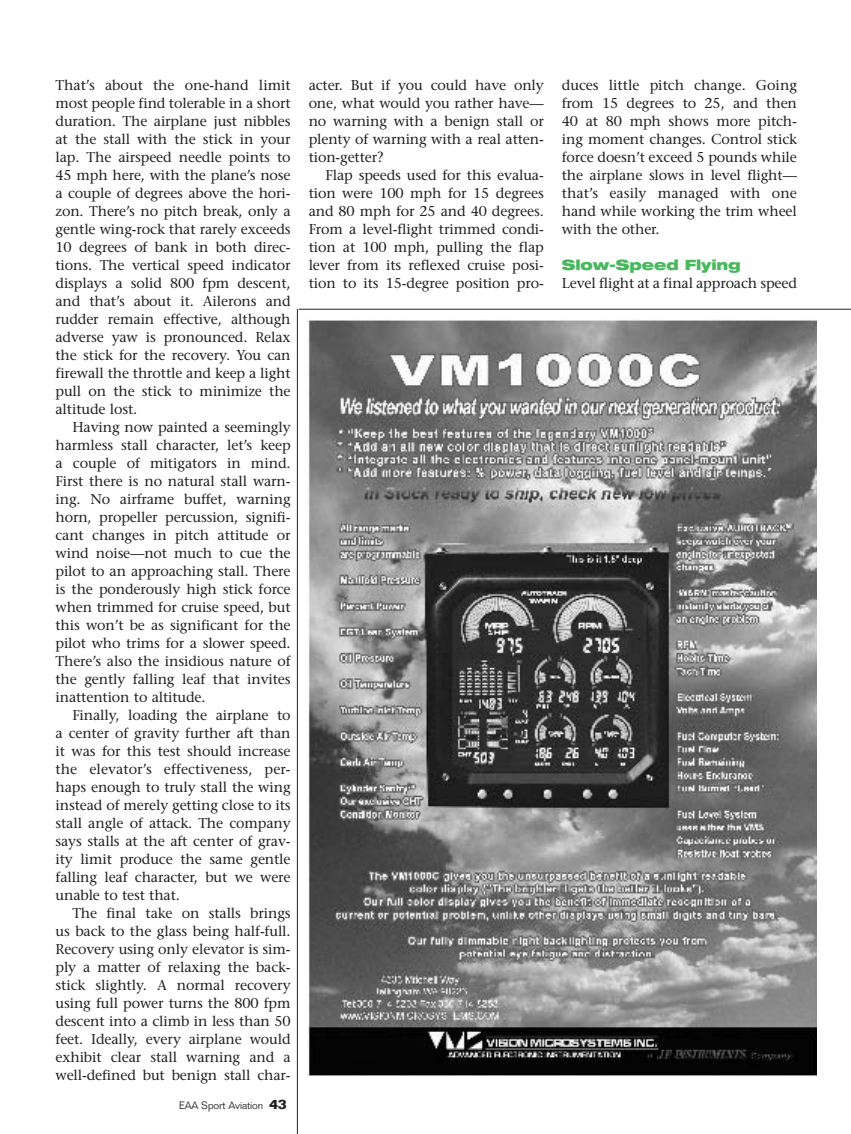
<style>
.page{position:relative;width:851px;height:1134px;background:#fff}
.page>*{position:absolute;margin:0;border:0;box-sizing:border-box;transform-origin:0 0}
.t1{font:14.25px/18px "Stone Serif";letter-spacing:-.01em;color:#231f20;text-align:justify}
.t2{font:900 expanded 14.25px "Helvetica Neue";letter-spacing:-.01em;color:#47b85d}
.t3{font:300 10.5px "Folio";letter-spacing:-.01em;color:#231f20}
.s1{font-weight:700;font-size:13.5px}
</style>
<div class="page">
<hr style="left:297px;top:309px;width:1px;height:825px;background:#231f20">
<hr style="left:298px;top:309px;width:552px;height:1px;background:#231f20">
<img style="left:308px;top:320px;width:508px;height:756px">
<p class="t1" style="left:56px;top:76px;width:237px">That’s about the one-hand limit most people find tolerable in a short duration. The airplane just nibbles at the stall with the stick in your lap. The airspeed needle points to 45 mph here, with the plane’s nose a couple of degrees above the hori&shy;zon. There’s no pitch break, only a gentle wing-rock that rarely exceeds 10 degrees of bank in both direc&shy;tions. The vertical speed indicator displays a solid 800 fpm descent, and that’s about it. Ailerons and rudder remain effective, although adverse yaw is pronounced. Relax the stick for the recovery. You can firewall the throttle and keep a light pull on the stick to minimize the altitude lost.</p>
<p class="t1" style="left:56px;top:418px;width:237px;text-indent:17px">Having now painted a seemingly harmless stall character, let’s keep a couple of mitigators in mind.<br>First there is no natural stall warn&shy;ing. No airframe buffet, warning horn, propeller percussion, signifi&shy;cant changes in pitch attitude or wind noise—not much to cue the pilot to an approaching stall. There is the ponderously high stick force when trimmed for cruise speed, but this won’t be as significant for the pilot who trims for a slower speed.<br>There’s also the insidious nature of the gently falling leaf that invites inattention to altitude.</p>
<p class="t1" style="left:56px;top:706px;width:237px;text-indent:17px">Finally, loading the airplane to a center of gravity further aft than it was for this test should increase the elevator’s effectiveness, per&shy;haps enough to truly stall the wing instead of merely getting close to its stall angle of attack. The company says stalls at the aft center of grav&shy;ity limit produce the same gentle falling leaf character, but we were unable to test that.</p>
<p class="t1" style="left:56px;top:904px;width:237px;text-indent:17px">The final take on stalls brings us back to the glass being half-full.<br>Recovery using only elevator is sim&shy;ply a matter of relaxing the back&shy;stick slightly. A normal recovery using full power turns the 800 fpm descent into a climb in less than 50 feet. Ideally, every airplane would exhibit clear stall warning and a well-defined but benign stall char-</p>
<p class="t3" style="left:179px;top:1099px;width:109px">EAA Sport Aviation <span class="s1">43</span></p>
<p class="t1" style="left:309px;top:76px;width:237px">acter. But if you could have only one, what would you rather have— no warning with a benign stall or plenty of warning with a real atten&shy;tion-getter?</p>
<p class="t1" style="left:309px;top:166px;width:237px;text-indent:17px">Flap speeds used for this evalua&shy;tion were 100 mph for 15 degrees and 80 mph for 25 and 40 degrees.<br>From a level-flight trimmed condi&shy;tion at 100 mph, pulling the flap lever from its reflexed cruise posi&shy;tion to its 15-degree position pro-</p>
<p class="t1" style="left:562px;top:76px;width:237px">duces little pitch change. Going from 15 degrees to 25, and then 40 at 80 mph shows more pitch&shy;ing moment changes. Control stick force doesn’t exceed 5 pounds while the airplane slows in level flight— that’s easily managed with one hand while working the trim wheel with the other.</p>
<p class="t2" style="left:562px;top:256px;width:180px">Slow-Speed Flying</p>
<p class="t1" style="left:562px;top:274px;width:236px">Level flight at a final approach speed</p>
</div>
